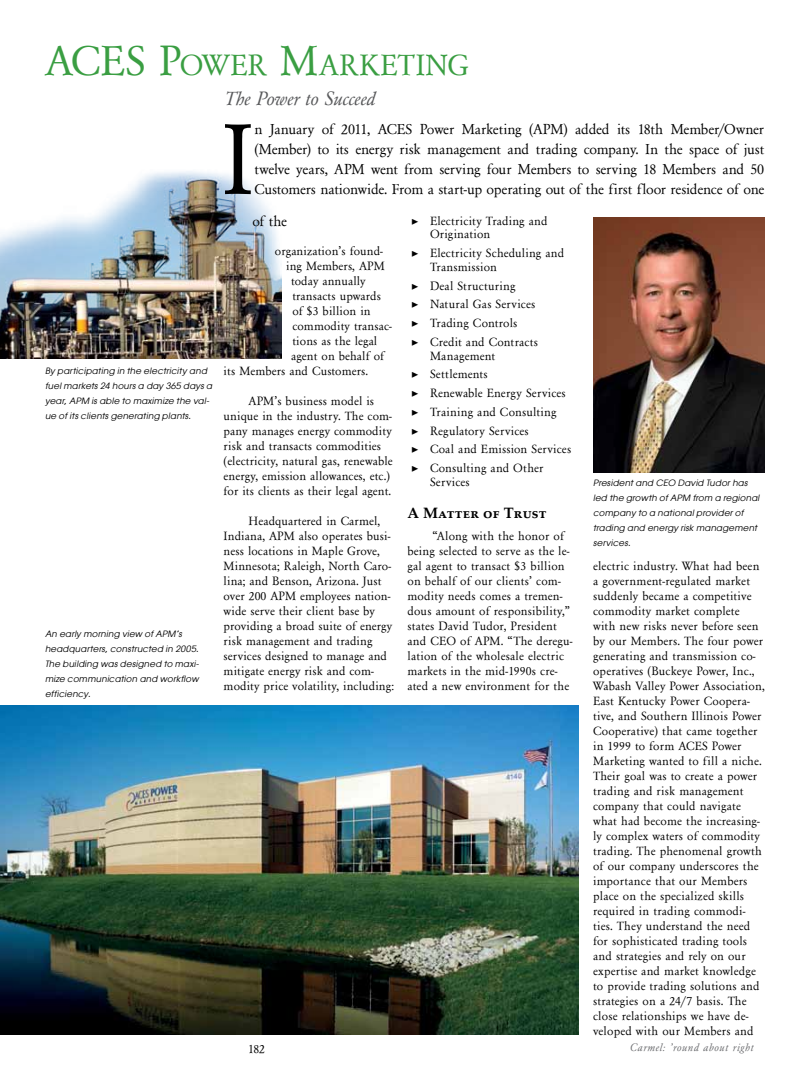
<style>
.page{position:relative;width:810px;height:1080px;background:#fff}
.page>*{position:absolute;margin:0;border:0;box-sizing:border-box;transform-origin:0 0}
.t1{font:105px "Garamond";color:#000}
.t2{font:30.62px "Garamond";letter-spacing:.01em;color:#3a9e42}
.t3{font:italic 20px "Garamond";letter-spacing:.005em;color:#58595b}
.t4{font:15px/20px "Garamond";letter-spacing:-.02em;color:#000;text-align:justify}
.t5{font:700 15px "Palatino Linotype";letter-spacing:.01em;color:#000}
.t6{font:12.5px/15px "Garamond";letter-spacing:.015em;color:#000}
.t7{font:italic 11.25px "Garamond";letter-spacing:.05em;color:#6d6e71}
.t8{font:italic 8.75px/15px "Atlanta";letter-spacing:.025em;color:#000}
.s1{font-size:43.75px}
.s2{font-family:"Minion Pro"}
</style>
<div class="page">
<img style="left:0;top:706px;width:578px;height:329px">
<img style="left:0;top:171px;width:282px;height:187px">
<img style="left:594px;top:217px;width:171px;height:256px">
<h2 class="t2" style="left:45px;top:48px;width:426px"><span class="s1">ACES P</span>OWER <span class="s1">M</span>ARKETING</h2>
<h3 class="t3" style="left:225px;top:87px;width:152px">The Power to Succeed</h3>
<p class="t8" style="left:45px;top:363px;width:169px">By participating in the electricity and fuel markets 24 hours a day 365 days a year, APM is able to maximize the val&shy;ue of its clients generating plants.</p>
<p class="t8" style="left:45px;top:626px;width:156px">An early morning view of APM’s headquarters, constructed in 2005.<br>The building was designed to maxi&shy;mize communication and workflow efficiency.</p>
<h1 class="t1" style="left:221px;top:102px;width:36px">I</h1>
<p class="t4" style="left:255px;top:120px;width:511px">n January of 2011, ACES Power Marketing (APM) added its 18th Member/Owner (Member) to its energy risk management and trading company. In the space of just twelve years, APM went from serving four Members to serving 18 Members and 50<br>Customers nationwide. From a start-up operating out of the first floor residence of one</p>
<p class="t4" style="left:252px;top:211px;width:36px">of the</p>
<p class="t6" style="left:275px;top:244px;width:110px">organization’s found-</p>
<p class="t6" style="left:286px;top:259px;width:100px">ing Members, APM</p>
<p class="t6" style="left:291px;top:274px;width:76px">today annually</p>
<p class="t6" style="left:292px;top:289px;width:90px">transacts upwards</p>
<p class="t6" style="left:292px;top:304px;width:80px">of $3 billion in</p>
<p class="t6" style="left:292px;top:319px;width:101px">commodity transac-</p>
<p class="t6" style="left:292px;top:334px;width:86px">tions as the legal</p>
<p class="t6" style="left:291px;top:349px;width:94px">agent on behalf of</p>
<p class="t6" style="left:224px;top:364px;width:146px">its Members and Customers.</p>
<p class="t6" style="left:224px;top:394px;width:171px;text-indent:25px">APM’s business model is unique in the industry. The com&shy;pany manages energy commodity risk and transacts commodities (electricity, natural gas, renewable energy, emission allowances, etc.) for its clients as their legal agent.</p>
<p class="t6" style="left:224px;top:514px;width:172px;text-indent:25px">Headquartered in Carmel,<br>Indiana, APM also operates busi&shy;ness locations in Maple Grove,<br>Minnesota; Raleigh, North Caro&shy;lina; and Benson, Arizona. Just over 200 APM employees nation&shy;wide serve their client base by providing a broad suite of energy risk management and trading services designed to manage and mitigate energy risk and com&shy;modity price volatility, including:</p>
<p class="t6" style="left:430px;top:214px;width:119px;line-height:13.8px;text-indent:-19px"><span class="s2">▶</span> Electricity Trading and<br>Origination</p>
<p class="t6" style="left:430px;top:246px;width:136px;line-height:13.8px;text-indent:-19px"><span class="s2">▶</span> Electricity Scheduling and<br>Transmission</p>
<p class="t6" style="left:411px;top:276px;width:128px;line-height:18.8px"><span class="s2">▶</span> Deal Structuring<br><span class="s2">▶</span> Natural Gas Services <span class="s2">▶</span> Trading Controls<br><span class="s2">▶</span> Credit and Contracts</p>
<p class="t6" style="left:411px;top:346px;width:162px;line-height:18.8px;text-indent:19px">Management<br><span class="s2">▶</span> Settlements<br><span class="s2">▶</span> Renewable Energy Services <span class="s2">▶</span> Training and Consulting<br><span class="s2">▶</span> Regulatory Services<br><span class="s2">▶</span> Coal and Emission Services <span class="s2">▶</span> Consulting and Other</p>
<p class="t6" style="left:430px;top:475px;width:41px">Services</p>
<p class="t5" style="left:408px;top:503px;width:141px">A Matter of Trust</p>
<p class="t6" style="left:408px;top:529px;width:167px;text-indent:25px">“Along with the honor of being selected to serve as the le&shy;gal agent to transact $3 billion on behalf of our clients’ com&shy;modity needs comes a tremen&shy;dous amount of responsibility,” states David Tudor, President and CEO of APM. “The deregu&shy;lation of the wholesale electric markets in the mid-1990s cre&shy;ated a new environment for the</p>
<p class="t8" style="left:593px;top:475px;width:168px">President and CEO David Tudor has led the growth of APM from a regional company to a national provider of trading and energy risk management services.</p>
<p class="t6" style="left:593px;top:559px;width:173px">electric industry. What had been a government-regulated market suddenly became a competitive commodity market complete with new risks never before seen by our Members. The four power generating and transmission co&shy;operatives (Buckeye Power, Inc.,<br>Wabash Valley Power Association,<br>East Kentucky Power Coopera&shy;tive, and Southern Illinois Power<br>Cooperative) that came together in 1999 to form ACES Power<br>Marketing wanted to fill a niche.<br>Their goal was to create a power trading and risk management company that could navigate what had become the increasing&shy;ly complex waters of commodity trading. The phenomenal growth of our company underscores the importance that our Members place on the specialized skills required in trading commodi&shy;ties. They understand the need for sophisticated trading tools and strategies and rely on our expertise and market knowledge to provide trading solutions and strategies on a 24/7 basis. The close relationships we have de&shy;veloped with our Members and</p>
<p class="t6" style="left:248px;top:1042px;width:18px">182</p>
<p class="t7" style="left:630px;top:1041px;width:125px">Carmel: ’round about right</p>
</div>
